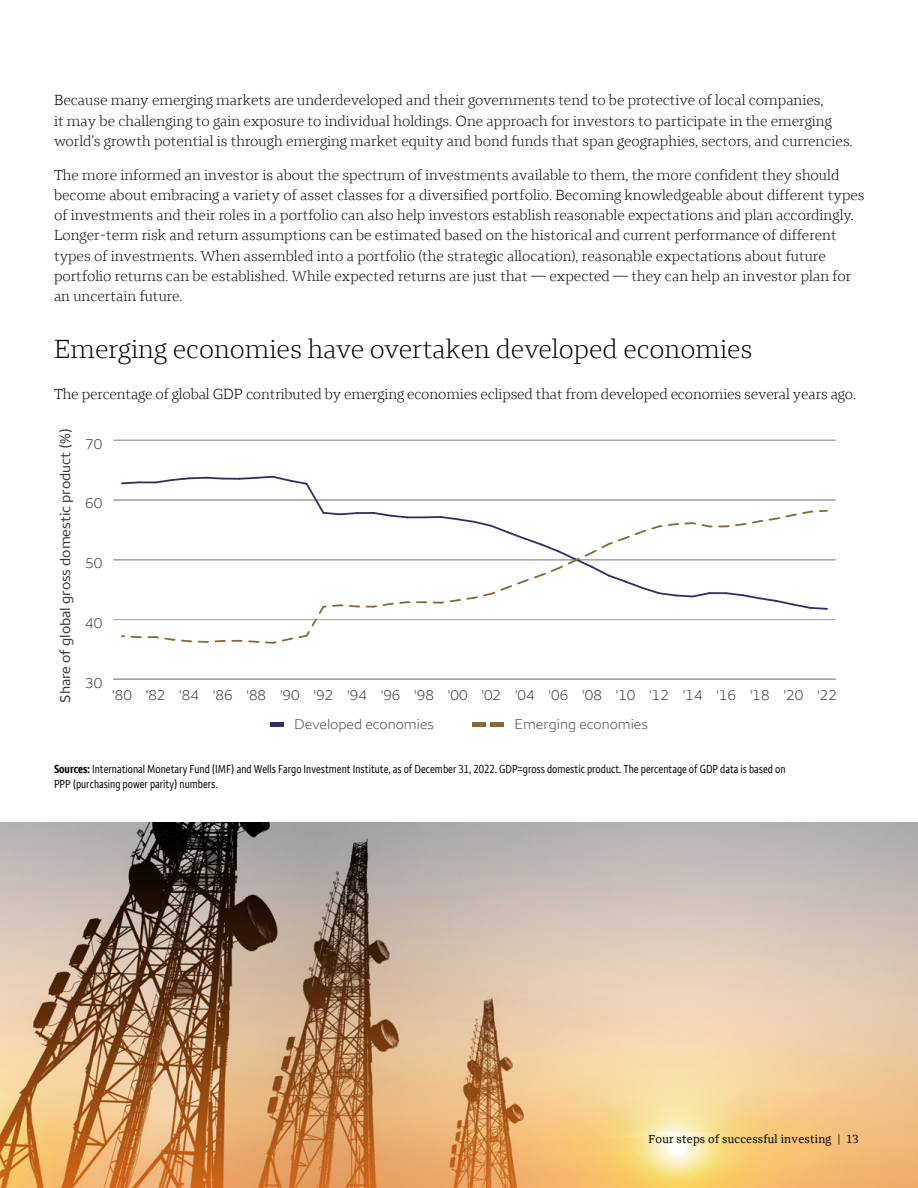
<style>
.page{position:relative;width:918px;height:1188px;background:#fff}
.page>*{position:absolute;margin:0;border:0;box-sizing:border-box;transform-origin:0 0}
.t1{font:300 27px "Wells Fargo Serif";color:#000}
.t2{font:300 15px/20.2px "Wells Fargo Serif";color:#000}
.t3{font:300 14.55px "Wells Fargo Sans";color:#3b3331}
.t4{font:14.55px "Wells Fargo Sans";color:#3b3331}
.t5{font:300 14.55px "Wells Fargo Sans";color:#4d4c47}
.t6{font:condensed 12px/15px "Wells Fargo Sans";color:#000}
.t7{font:12px "Wells Fargo Serif";letter-spacing:.02em;color:#000}
.s1{font-weight:700}
</style>
<div class="page">
<div style="left:490px;top:722px;width:14px;height:5px;background:#896a33"></div>
<div style="left:472px;top:722px;width:14px;height:5px;background:#896a33"></div>
<div style="left:270px;top:722px;width:14px;height:5px;background:#352b6b"></div>
<hr style="left:114px;top:679px;width:721px;height:1px;background:#b5adad">
<hr style="left:114px;top:619px;width:721px;height:1px;background:#b5adad">
<hr style="left:114px;top:560px;width:721px;height:1px;background:#b5adad">
<hr style="left:114px;top:500px;width:721px;height:1px;background:#b5adad">
<hr style="left:114px;top:440px;width:721px;height:1px;background:#b5adad">
<svg style="left:120px;top:475px;width:709px;height:169px"></svg>
<img style="left:0;top:822px;width:918px;height:366px">
<p class="t2" style="left:54px;top:90px;width:800px">Because many emerging markets are underdeveloped and their governments tend to be protective of local companies,<br>it may be challenging to gain exposure to individual holdings. One approach for investors to participate in the emerging world’s growth potential is through emerging market equity and bond funds that span geographies, sectors, and currencies.</p>
<p class="t2" style="left:54px;top:164px;width:812px">The more informed an investor is about the spectrum of investments available to them, the more confident they should become about embracing a variety of asset classes for a diversified portfolio. Becoming knowledgeable about different types of investments and their roles in a portfolio can also help investors establish reasonable expectations and plan accordingly.<br>Longer-term risk and return assumptions can be estimated based on the historical and current performance of different types of investments. When assembled into a portfolio (the strategic allocation), reasonable expectations about future portfolio returns can be established. While expected returns are just that — expected — they can help an investor plan for an uncertain future.</p>
<h1 class="t1" style="left:54px;top:333px;width:700px">Emerging economies have overtaken developed economies</h1>
<p class="t2" style="left:54px;top:383px;width:804px">The percentage of global GDP contributed by emerging economies eclipsed that from developed economies several years ago.</p>
<p class="t4" style="left:57px;top:703px;width:276px;rotate:-90deg">Share of global gross domestic product (%)</p>
<p class="t5" style="left:294px;top:715px;width:141px">Developed economies</p>
<p class="t5" style="left:515px;top:715px;width:135px">Emerging economies</p>
<p class="t3" style="left:85px;top:435px;width:19px">70</p>
<p class="t3" style="left:85px;top:495px;width:19px">60</p>
<p class="t3" style="left:85px;top:555px;width:19px">50</p>
<p class="t3" style="left:85px;top:614px;width:19px">40</p>
<p class="t3" style="left:85px;top:674px;width:19px">30</p>
<p class="t3" style="left:112px;top:686px;width:21px">'80</p>
<p class="t3" style="left:146px;top:686px;width:21px">'82</p>
<p class="t3" style="left:179px;top:686px;width:21px">'84</p>
<p class="t3" style="left:213px;top:686px;width:21px">'86</p>
<p class="t3" style="left:246px;top:686px;width:21px">'88</p>
<p class="t3" style="left:280px;top:686px;width:21px">'90</p>
<p class="t3" style="left:314px;top:686px;width:21px">'92</p>
<p class="t3" style="left:347px;top:686px;width:21px">'94</p>
<p class="t3" style="left:381px;top:686px;width:21px">'96</p>
<p class="t3" style="left:414px;top:686px;width:21px">'98</p>
<p class="t3" style="left:448px;top:686px;width:21px">'00</p>
<p class="t3" style="left:481px;top:686px;width:21px">'02</p>
<p class="t3" style="left:515px;top:686px;width:21px">'04</p>
<p class="t3" style="left:549px;top:686px;width:21px">'06</p>
<p class="t3" style="left:582px;top:686px;width:21px">'08</p>
<p class="t3" style="left:616px;top:686px;width:21px">'10</p>
<p class="t3" style="left:649px;top:686px;width:21px">'12</p>
<p class="t3" style="left:716px;top:686px;width:21px">'16</p>
<p class="t3" style="left:750px;top:686px;width:21px">'18</p>
<p class="t3" style="left:784px;top:686px;width:21px">'20</p>
<p class="t3" style="left:817px;top:686px;width:21px">'22</p>
<p class="t3" style="left:683px;top:686px;width:21px">'14</p>
<p class="t6" style="left:54px;top:762px;width:733px"><span class="s1">Sources:</span> International Monetary Fund (IMF) and Wells Fargo Investment Institute, as of December 31, 2022. GDP=gross domestic product. The percentage of GDP data is based on<br>PPP (purchasing power parity) numbers.</p>
<p class="t7" style="left:648px;top:1131px;width:212px">Four steps of successful investing | 13</p>
</div>
